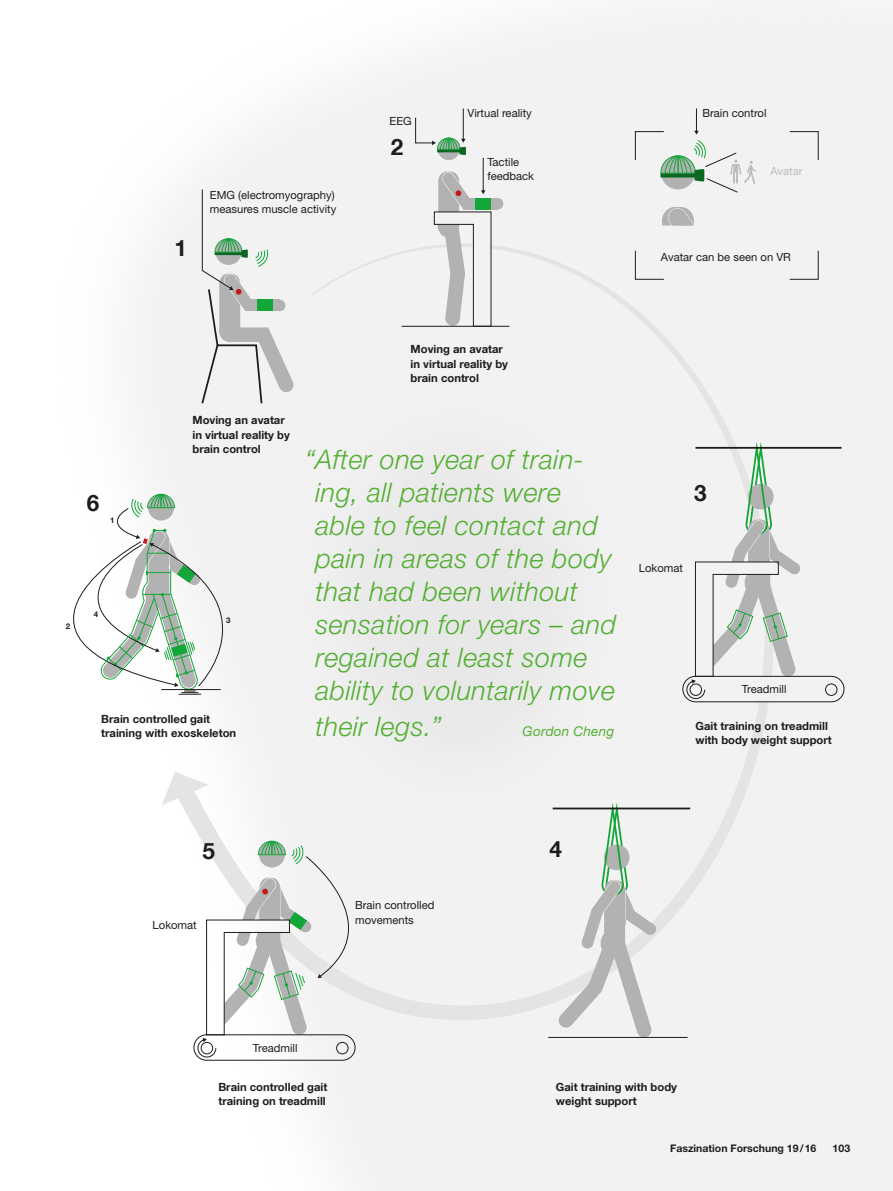
<style>
.page{position:relative;width:893px;height:1191px;background:#fff}
.page>*{position:absolute;margin:0;border:0;box-sizing:border-box;transform-origin:0 0}
.t1{font:italic 300 27px/33px "Helvetica Neue LT Std";letter-spacing:.015em;color:#53af32}
.t2{font:700 22.5px "TUM Neue Helvetica";color:#1d1d1b}
.t3{font:italic 13.5px "Helvetica Neue LT Std";letter-spacing:.015em;color:#53af32}
.t4{font:700 11.25px/14.2px "TUM Neue Helvetica";color:#1d1d1b}
.t5{font:11.25px/14.2px "Helvetica Neue LT Std";color:#1d1d1b}
.t6{font:11.25px "Helvetica Neue LT Std";color:#bdbdbc}
.t7{font:700 10.5px "Helvetica Neue LT Std";color:#1d1d1b}
.t8{font:700 7.8px "Helvetica Neue LT Std";color:#1d1d1b}
</style>
<div class="page">
<img style="left:137px;top:4px;width:756px;height:1187px">
<div style="left:491px;top:245px;width:278px;height:317px;background:#f2f2f2"></div>
<div style="left:268px;top:702px;width:501px;height:318px;background:#f2f2f2"></div>
<div style="left:438px;top:138px;width:22px;height:22px;background:#b2b2b2;border-radius:50%"></div>
<hr style="left:402px;top:326px;width:107px;height:1px;background:#1d1d1b">
<hr style="left:553px;top:807px;width:137px;height:2px;background:#1d1d1b">
<hr style="left:548px;top:1037px;width:140px;height:1px;background:#1d1d1b">
<div style="left:825px;top:683px;width:12px;height:13px;border:1px solid #1d1d1b;border-radius:50%"></div>
<hr style="left:695px;top:447px;width:146px;height:2px;background:#1d1d1b">
<div style="left:193px;top:1034px;width:163px;height:26px;border:1px solid #1d1d1b;border-radius:13px"></div>
<div style="left:682px;top:676px;width:162px;height:26px;border:1px solid #1d1d1b;border-radius:13px"></div>
<hr style="left:483px;top:158px;width:1px;height:33px;background:#1d1d1b">
<hr style="left:463px;top:108px;width:1px;height:31px;background:#1d1d1b">
<svg style="left:415px;top:117px;width:51px;height:38px"></svg>
<svg style="left:662px;top:207px;width:32px;height:18px"></svg>
<svg style="left:200px;top:189px;width:93px;height:216px"></svg>
<svg style="left:635px;top:250px;width:29px;height:30px"></svg>
<svg style="left:635px;top:108px;width:121px;height:85px"></svg>
<svg style="left:789px;top:131px;width:30px;height:29px"></svg>
<svg style="left:789px;top:250px;width:30px;height:30px"></svg>
<svg style="left:311px;top:171px;width:193px;height:156px"></svg>
<svg style="left:560px;top:795px;width:97px;height:243px"></svg>
<svg style="left:73px;top:493px;width:203px;height:202px"></svg>
<svg style="left:162px;top:771px;width:229px;height:286px"></svg>
<svg style="left:686px;top:435px;width:115px;height:264px"></svg>
<h2 class="t2" style="left:175px;top:234px;width:14px">1</h2>
<p class="t5" style="left:210px;top:188px;width:128px">EMG (electromyography) measures muscle activity</p>
<p class="t5" style="left:389px;top:114px;width:24px">EEG</p>
<h2 class="t2" style="left:391px;top:133px;width:14px">2</h2>
<p class="t5" style="left:467px;top:106px;width:66px">Virtual reality</p>
<p class="t5" style="left:702px;top:106px;width:66px">Brain control</p>
<p class="t5" style="left:487px;top:155px;width:48px">Tactile feedback</p>
<p class="t6" style="left:770px;top:164px;width:34px">Avatar</p>
<p class="t5" style="left:661px;top:250px;width:132px">Avatar can be seen on VR</p>
<h2 class="t2" style="left:87px;top:489px;width:14px">6</h2>
<p class="t8" style="left:110px;top:515px;width:6px">1</p>
<p class="t4" style="left:192px;top:413px;width:99px">Moving an avatar in virtual reality by brain control</p>
<p class="t8" style="left:66px;top:621px;width:6px">2</p>
<p class="t8" style="left:94px;top:609px;width:6px">4</p>
<p class="t8" style="left:226px;top:615px;width:6px">3</p>
<p class="t4" style="left:101px;top:711px;width:136px">Brain controlled gait training with exoskeleton</p>
<p class="t4" style="left:411px;top:342px;width:99px">Moving an avatar in virtual reality by brain control</p>
<h1 class="t1" style="left:315px;top:442px;width:302px;text-indent:-10px">“After one year of train&shy;ing, all patients were able to feel contact and pain in areas of the body that had been without sensation for years – and regained at least some ability to voluntarily move</h1>
<h1 class="t1" style="left:315px;top:709px;width:128px">their legs.”</h1>
<p class="t3" style="left:523px;top:723px;width:93px">Gordon Cheng</p>
<h2 class="t2" style="left:694px;top:478px;width:14px">3</h2>
<p class="t5" style="left:639px;top:560px;width:46px">Lokomat</p>
<p class="t5" style="left:742px;top:681px;width:46px">Treadmill</p>
<p class="t4" style="left:696px;top:718px;width:138px">Gait training on treadmill with body weight support</p>
<h2 class="t2" style="left:202px;top:836px;width:14px">5</h2>
<h2 class="t2" style="left:549px;top:835px;width:14px">4</h2>
<p class="t5" style="left:153px;top:918px;width:46px">Lokomat</p>
<p class="t5" style="left:355px;top:898px;width:81px">Brain controlled movements</p>
<p class="t5" style="left:253px;top:1041px;width:46px">Treadmill</p>
<p class="t4" style="left:218px;top:1079px;width:110px">Brain controlled gait training on treadmill</p>
<p class="t4" style="left:556px;top:1079px;width:123px">Gait training with body weight support</p>
<p class="t7" style="left:670px;top:1141px;width:148px">Faszination Forschung 19/16</p>
<p class="t7" style="left:833px;top:1141px;width:19px">103</p>
</div>
